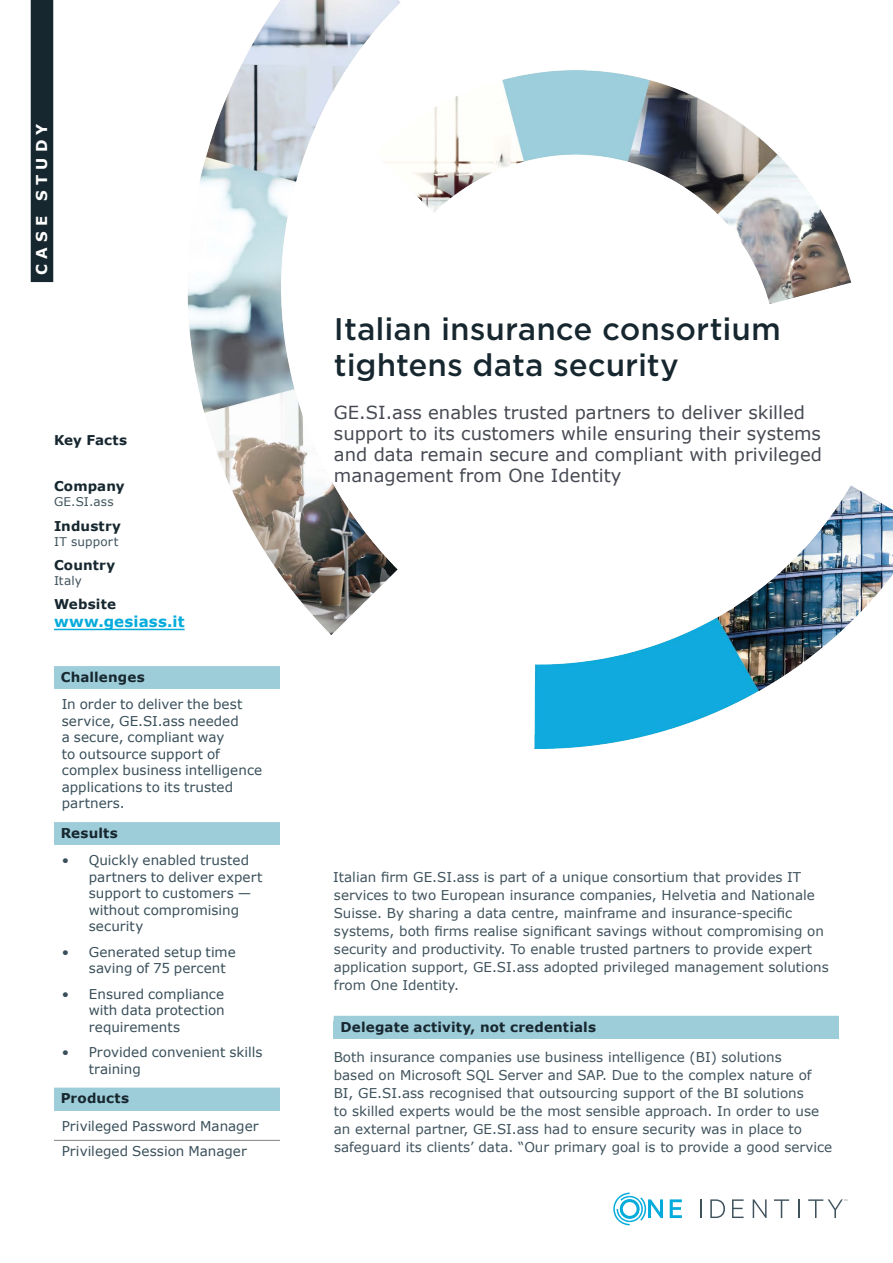
<style>
.page{position:relative;width:893px;height:1263px;background:#fff}
.page>*{position:absolute;margin:0;border:0;box-sizing:border-box;transform-origin:0 0}
.t1{font:500 30px/36px "Gotham S Sm";color:#17272f}
.t2{font:18px/21px "Verdana";color:#474a53}
.t3{font:700 15px "Verdana";letter-spacing:.01em;color:#05abdb}
.t4{font:700 15px "Verdana";letter-spacing:.35em;color:#fff}
.t5{font:13.5px/18px "Verdana";color:#40535d}
.t6{font:13.5px/16.5px "Verdana";letter-spacing:.005em;color:#394f5a}
.t7{font:700 13.5px "Verdana";letter-spacing:.01em;color:#17272f}
.t8{font:12px "Verdana";letter-spacing:.015em;color:#40535d}
</style>
<div class="page">
<svg style="left:670px;top:1199px;width:12px;height:19px"></svg>
<svg style="left:700px;top:1199px;width:1px;height:19px"></svg>
<svg style="left:710px;top:1199px;width:15px;height:19px"></svg>
<svg style="left:732px;top:1199px;width:12px;height:19px"></svg>
<svg style="left:753px;top:1199px;width:14px;height:19px"></svg>
<svg style="left:774px;top:1199px;width:15px;height:19px"></svg>
<svg style="left:798px;top:1199px;width:1px;height:19px"></svg>
<svg style="left:613px;top:1192px;width:50px;height:33px"></svg>
<svg style="left:808px;top:1199px;width:39px;height:19px"></svg>
<div style="left:31px;top:0;width:22px;height:282px;background:#17272f"></div>
<img style="left:187px;top:0;width:706px;height:748px">
<div style="left:334px;top:1021px;width:505px;height:18px;background:#9ecdda"></div>
<div style="left:334px;top:1016px;width:505px;height:22px;background:#9ecdda"></div>
<hr style="left:54px;top:629px;width:131px;height:1px;background:#05abdb">
<div style="left:54px;top:671px;width:226px;height:18px;background:#9ecdda"></div>
<div style="left:54px;top:666px;width:226px;height:22px;background:#9ecdda"></div>
<div style="left:54px;top:827px;width:226px;height:18px;background:#9ecdda"></div>
<div style="left:54px;top:822px;width:226px;height:22px;background:#9ecdda"></div>
<div style="left:54px;top:1087px;width:226px;height:23px;background:#9ecdda"></div>
<hr style="left:54px;top:1140px;width:226px;height:1px;background:#808285">
<p class="t4" style="left:31px;top:275px;width:152px;rotate:-90deg">CASE STUDY</p>
<p class="t7" style="left:54px;top:431px;width:75px">Key Facts</p>
<p class="t7" style="left:54px;top:477px;width:72px">Company</p>
<p class="t8" style="left:54px;top:494px;width:61px">GE.SI.ass</p>
<p class="t7" style="left:54px;top:516px;width:69px">Industry</p>
<p class="t8" style="left:54px;top:533px;width:66px">IT support</p>
<p class="t7" style="left:54px;top:555px;width:63px">Country</p>
<p class="t8" style="left:54px;top:572px;width:29px">Italy</p>
<p class="t7" style="left:54px;top:595px;width:64px">Website</p>
<p class="t3" style="left:54px;top:611px;width:132px">www.gesiass.it</p>
<p class="t7" style="left:61px;top:667px;width:85px">Challenges</p>
<p class="t6" style="left:62px;top:696px;width:202px">In order to deliver the best service, GE.SI.ass needed<br>a secure, compliant way<br>to outsource support of complex business intelligence applications to its trusted partners.</p>
<p class="t7" style="left:61px;top:823px;width:59px">Results</p>
<p class="t6" style="left:89px;top:852px;width:175px;text-indent:-27px">• Quickly enabled trusted partners to deliver expert support to customers — without compromising security</p>
<p class="t6" style="left:89px;top:944px;width:149px;text-indent:-27px">• Generated setup time saving of 75 percent</p>
<p class="t6" style="left:89px;top:986px;width:138px;text-align:justify;text-indent:-27px">• Ensured compliance with data protection requirements</p>
<p class="t6" style="left:89px;top:1044px;width:175px;text-indent:-27px">• Provided convenient skills training</p>
<p class="t7" style="left:61px;top:1089px;width:70px">Products</p>
<p class="t6" style="left:62px;top:1113px;width:198px;line-height:25.5px">Privileged Password Manager<br>Privileged Session Manager</p>
<h1 class="t1" style="left:334px;top:310px;width:448px">Italian insurance consortium tightens data security</h1>
<h2 class="t2" style="left:334px;top:402px;width:490px">GE.SI.ass enables trusted partners to deliver skilled support to its customers while ensuring their systems and data remain secure and compliant with privileged management from One Identity</h2>
<p class="t5" style="left:333px;top:868px;width:497px">Italian firm GE.SI.ass is part of a unique consortium that provides IT services to two European insurance companies, Helvetia and Nationale Suisse. By sharing a data centre, mainframe and insurance-specific systems, both firms realise significant savings without compromising on security and productivity. To enable trusted partners to provide expert application support, GE.SI.ass adopted privileged management solutions from One Identity.</p>
<p class="t7" style="left:340px;top:1017px;width:257px">Delegate activity, not credentials</p>
<p class="t5" style="left:334px;top:1048px;width:500px">Both insurance companies use business intelligence (BI) solutions<br>based on Microsoft SQL Server and SAP. Due to the complex nature of BI, GE.SI.ass recognised that outsourcing support of the BI solutions<br>to skilled experts would be the most sensible approach. In order to use an external partner, GE.SI.ass had to ensure security was in place to safeguard its clients’ data. “Our primary goal is to provide a good service</p>
</div>
